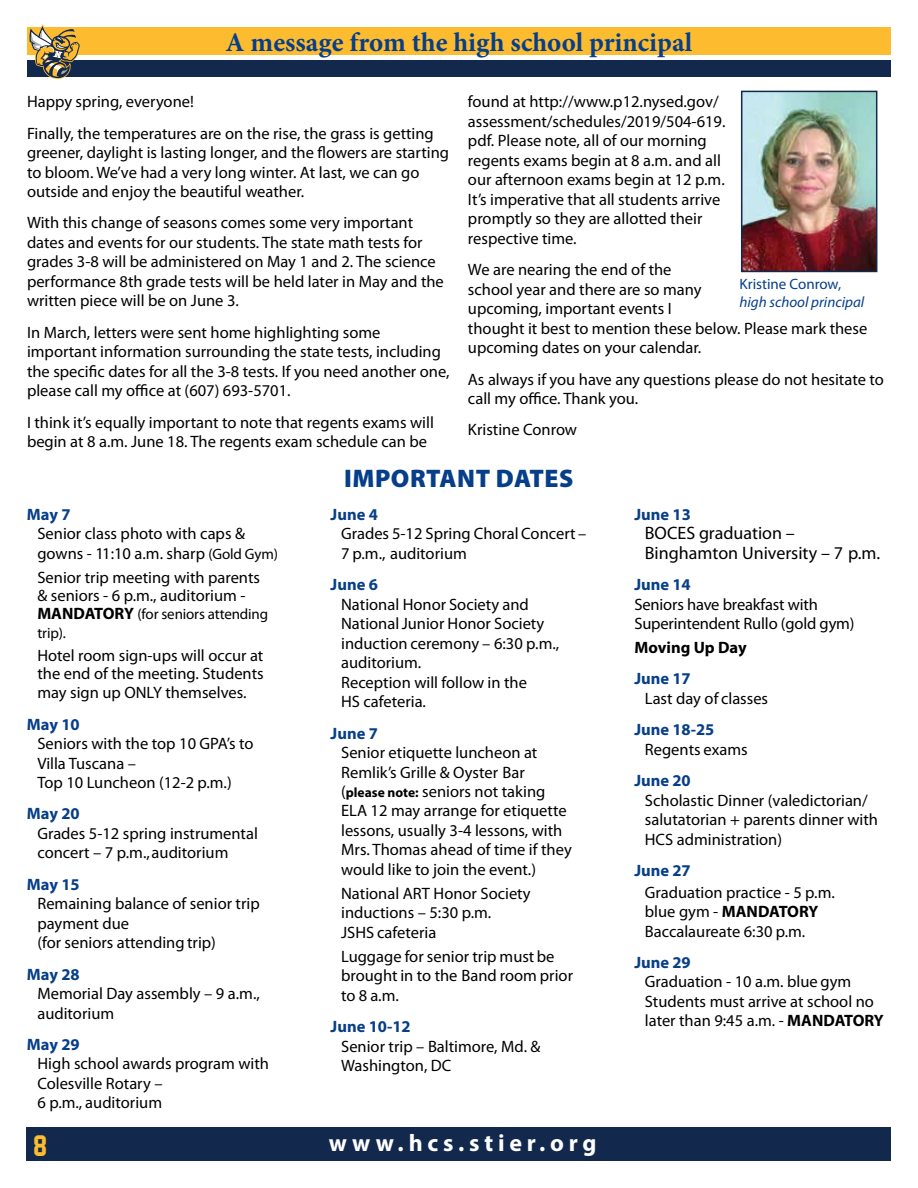
<style>
.page{position:relative;width:918px;height:1188px;background:#fff}
.page>*{position:absolute;margin:0;border:0;box-sizing:border-box;transform-origin:0 0}
.t1{font:700 27px "Minion Pro";color:#063e89}
.t2{font:27px "Face Off M54";color:#fdbb30}
.t3{font:900 25.5px "Myriad Pro";letter-spacing:.02em;color:#063e89}
.t4{font:700 24px "Myriad Pro";letter-spacing:.2em;color:#fff}
.t5{font:18px/19.5px "Myriad Pro";color:#000}
.t6{font:16.5px/19.5px "Myriad Pro";color:#000}
.t7{font:700 16.5px "Myriad Pro";color:#063e89}
.t8{font:700 16.5px "Myriad Pro";color:#000}
.t9{font:15px/19.5px "Myriad Pro";letter-spacing:-.01em;color:#000}
.t10{font:italic 15px "Myriad Pro";color:#063e89}
.t11{font:15px "Myriad Pro";color:#063e89}
.s1{font-size:15px}
.s2{font-weight:700;font-size:16.5px}
.s3{font-weight:700;font-size:13.5px}
.s4{font-weight:700}
</style>
<div class="page">
<div style="left:27px;top:27px;width:864px;height:28px;background:#fdbb30"></div>
<div style="left:27px;top:60px;width:864px;height:17px;background:#12284c"></div>
<div style="left:27px;top:1128px;width:864px;height:33px;background:#12284c"></div>
<svg style="left:29px;top:24px;width:51px;height:55px"></svg>
<img style="left:744px;top:94px;width:130px;height:175px">
<div style="left:741px;top:91px;width:136px;height:181px;border:2px solid #12284c"></div>
<h1 class="t1" style="left:226px;top:23px;width:468px">A message from the high school principal</h1>
<p class="t6" style="left:27px;top:86px;width:408px;line-height:31.2px">Happy spring, everyone!<br>Finally, the temperatures are on the rise, the grass is getting</p>
<p class="t6" style="left:27px;top:143px;width:424px">greener, daylight is lasting longer, and the flowers are starting to bloom. We’ve had a very long winter. At last, we can go outside and enjoy the beautiful weather.</p>
<p class="t6" style="left:27px;top:213px;width:418px">With this change of seasons comes some very important dates and events for our students. The state math tests for grades 3-8 will be administered on May 1 and 2. The science performance 8th grade tests will be held later in May and the written piece will be on June 3.</p>
<p class="t6" style="left:27px;top:322px;width:424px">In March, letters were sent home highlighting some important information surrounding the state tests, including the specific dates for all the 3-8 tests. If you need another one, please call my office at (607) 693-5701.</p>
<p class="t6" style="left:27px;top:412px;width:408px">I think it’s equally important to note that regents exams will begin at 8 a.m. June 18. The regents exam schedule can be</p>
<p class="t6" style="left:468px;top:92px;width:259px">found at http://www.p12.nysed.gov/ assessment/schedules/2019/504-619. pdf. Please note, all of our morning regents exams begin at 8 a.m. and all our afternoon exams begin at 12 p.m.<br>It’s imperative that all students arrive promptly so they are allotted their respective time.</p>
<p class="t6" style="left:468px;top:260px;width:401px">We are nearing the end of the<br>school year and there are so many<br>upcoming, important events I<br>thought it best to mention these below. Please mark these upcoming dates on your calendar.</p>
<p class="t6" style="left:468px;top:369px;width:417px">As always if you have any questions please do not hesitate to call my office. Thank you.</p>
<p class="t6" style="left:468px;top:420px;width:111px">Kristine Conrow</p>
<p class="t11" style="left:739px;top:275px;width:103px">Kristine Conrow,</p>
<p class="t10" style="left:739px;top:293px;width:126px">high school principal</p>
<p class="t7" style="left:27px;top:504px;width:45px">May 7</p>
<p class="t6" style="left:37px;top:524px;width:242px">Senior class photo with caps &amp; gowns - 11:10 a.m. sharp <span class="s1">(Gold Gym)</span></p>
<p class="t6" style="left:37px;top:568px;width:224px;line-height:18px">Senior trip meeting with parents &amp; seniors - 6 p.m., auditorium -</p>
<p class="t9" style="left:37px;top:604px;width:232px"><span class="s2">MANDATORY</span> (for seniors attending trip).</p>
<p class="t6" style="left:37px;top:646px;width:228px;line-height:18px">Hotel room sign-ups will occur at the end of the meeting. Students</p>
<p class="t6" style="left:37px;top:683px;width:211px">may sign up ONLY themselves.</p>
<p class="t7" style="left:27px;top:713px;width:54px">May 10</p>
<p class="t6" style="left:37px;top:734px;width:218px">Seniors with the top 10 GPA’s to<br>Villa Tuscana –<br>Top 10 Luncheon (12-2 p.m.)</p>
<p class="t7" style="left:27px;top:803px;width:54px">May 20</p>
<p class="t6" style="left:37px;top:823px;width:222px">Grades 5-12 spring instrumental concert – 7 p.m., auditorium</p>
<p class="t7" style="left:27px;top:873px;width:54px">May 15</p>
<p class="t6" style="left:37px;top:894px;width:224px">Remaining balance of senior trip payment due<br>(for seniors attending trip)</p>
<p class="t7" style="left:27px;top:963px;width:54px">May 28</p>
<p class="t6" style="left:37px;top:983px;width:224px">Memorial Day assembly – 9 a.m., auditorium</p>
<p class="t7" style="left:27px;top:1033px;width:54px">May 29</p>
<p class="t6" style="left:37px;top:1054px;width:233px">High school awards program with<br>Colesville Rotary –<br>6 p.m., auditorium</p>
<h2 class="t3" style="left:344px;top:461px;width:231px">IMPORTANT DATES</h2>
<p class="t7" style="left:331px;top:504px;width:49px">June 4</p>
<p class="t6" style="left:341px;top:524px;width:247px">Grades 5-12 Spring Choral Concert –<br>7 p.m., auditorium</p>
<p class="t7" style="left:331px;top:574px;width:49px">June 6</p>
<p class="t6" style="left:341px;top:594px;width:220px">National Honor Society and<br>National Junior Honor Society induction ceremony – 6:30 p.m., auditorium.<br>Reception will follow in the<br>HS cafeteria.</p>
<p class="t7" style="left:331px;top:722px;width:49px">June 7</p>
<p class="t6" style="left:341px;top:743px;width:232px">Senior etiquette luncheon at<br>Remlik’s Grille &amp; Oyster Bar (<span class="s3">please note:</span> seniors not taking<br>ELA 12 may arrange for etiquette lessons, usually 3-4 lessons, with<br>Mrs. Thomas ahead of time if they would like to join the event.)</p>
<p class="t6" style="left:341px;top:883px;width:191px">National ART Honor Society inductions – 5:30 p.m.<br>JSHS cafeteria</p>
<p class="t6" style="left:341px;top:946px;width:233px">Luggage for senior trip must be brought in to the Band room prior to 8 a.m.</p>
<p class="t7" style="left:331px;top:1016px;width:82px">June 10-12</p>
<p class="t6" style="left:341px;top:1036px;width:201px">Senior trip – Baltimore, Md. &amp;<br>Washington, DC</p>
<h1 class="t2" style="left:34px;top:1131px;width:15px">8</h1>
<h3 class="t4" style="left:329px;top:1127px;width:269px">www.hcs.stier.org</h3>
<p class="t7" style="left:634px;top:504px;width:58px">June 13</p>
<p class="t5" style="left:645px;top:523px;width:237px">BOCES graduation –<br>Binghamton University – 7 p.m.</p>
<p class="t7" style="left:634px;top:574px;width:58px">June 14</p>
<p class="t6" style="left:634px;top:594px;width:222px">Seniors have breakfast with<br>Superintendent Rullo (gold gym)</p>
<p class="t8" style="left:634px;top:637px;width:114px">Moving Up Day</p>
<p class="t7" style="left:634px;top:668px;width:58px">June 17</p>
<p class="t6" style="left:645px;top:688px;width:125px">Last day of classes</p>
<p class="t7" style="left:634px;top:719px;width:82px">June 18-25</p>
<p class="t6" style="left:645px;top:739px;width:104px">Regents exams</p>
<p class="t7" style="left:634px;top:770px;width:58px">June 20</p>
<p class="t6" style="left:645px;top:790px;width:235px">Scholastic Dinner (valedictorian/ salutatorian + parents dinner with<br>HCS administration)</p>
<p class="t7" style="left:634px;top:859px;width:58px">June 27</p>
<p class="t6" style="left:645px;top:882px;width:191px">Graduation practice - 5 p.m. blue gym - <span class="s4">MANDATORY<br></span>Baccalaureate 6:30 p.m.</p>
<p class="t7" style="left:634px;top:951px;width:58px">June 29</p>
<p class="t6" style="left:645px;top:972px;width:241px">Graduation - 10 a.m. blue gym<br>Students must arrive at school no later than 9:45 a.m. - <span class="s4">MANDATORY</span></p>
</div>
